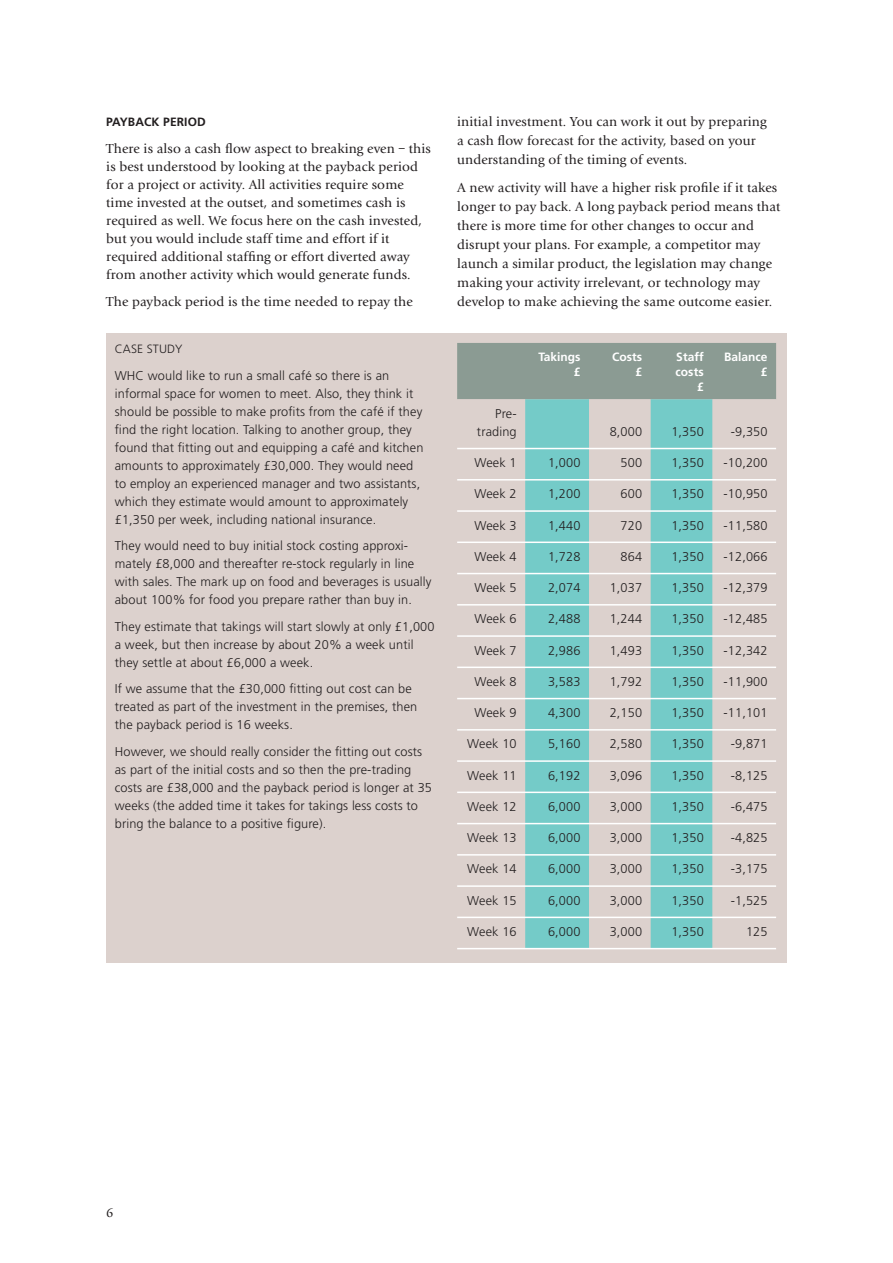
<style>
.page{position:relative;width:893px;height:1263px;background:#fff}
.page>*{position:absolute;margin:0;border:0;box-sizing:border-box;transform-origin:0 0}
.t1{font:13.5px/19px "Giovanni";letter-spacing:.01em;color:#231f20}
.t2{font:13.5px "Giovanni SCEF";color:#231f20}
.t3{font:300 12.75px/18px "Frutiger";letter-spacing:.01em;color:#231f20}
.t4{font:700 12px/15px "Frutiger";color:#fff;text-align:right}
.t5{font:700 12px "Frutiger";letter-spacing:.01em;color:#231f20}
.t6{font:300 12px "Frutiger";letter-spacing:.01em;color:#231f20}
</style>
<div class="page">
<div style="left:106px;top:333px;width:681px;height:630px;background:#dcd1cd"></div>
<div style="left:457px;top:343px;width:319px;height:56px;background:#8b9b93"></div>
<svg style="left:457px;top:399px;width:319px;height:549px"></svg>
<svg style="left:525px;top:399px;width:187px;height:549px;fill:#74cbc8"></svg>
<hr style="left:457px;top:448px;width:319px;height:1px;background:#fff">
<hr style="left:457px;top:479px;width:319px;height:2px;background:#fff">
<hr style="left:457px;top:510px;width:319px;height:2px;background:#fff">
<hr style="left:457px;top:542px;width:319px;height:1px;background:#fff">
<hr style="left:457px;top:573px;width:319px;height:1px;background:#fff">
<hr style="left:457px;top:604px;width:319px;height:2px;background:#fff">
<hr style="left:457px;top:635px;width:319px;height:2px;background:#fff">
<hr style="left:457px;top:667px;width:319px;height:1px;background:#fff">
<hr style="left:457px;top:698px;width:319px;height:1px;background:#fff">
<hr style="left:457px;top:729px;width:319px;height:2px;background:#fff">
<hr style="left:457px;top:760px;width:319px;height:2px;background:#fff">
<hr style="left:457px;top:792px;width:319px;height:1px;background:#fff">
<hr style="left:457px;top:823px;width:319px;height:1px;background:#fff">
<hr style="left:457px;top:854px;width:319px;height:2px;background:#fff">
<hr style="left:457px;top:885px;width:319px;height:2px;background:#fff">
<hr style="left:457px;top:917px;width:319px;height:1px;background:#fff">
<hr style="left:457px;top:948px;width:319px;height:1px;background:#fff">
<p class="t5" style="left:106px;top:117px;width:101px">PAYBACK PERIOD</p>
<p class="t1" style="left:106px;top:141px;width:326px;line-height:18px">There is also a cash flow aspect to breaking even – this is best understood by looking at the payback period for a project or activity. All activities require some time invested at the outset, and sometimes cash is required as well. We focus here on the cash invested, but you would include staff time and effort if it required additional staffing or effort diverted away from another activity which would generate funds.</p>
<p class="t1" style="left:106px;top:293px;width:308px">The payback period is the time needed to repay the</p>
<p class="t6" style="left:115px;top:344px;width:69px">CASE STUDY</p>
<p class="t3" style="left:115px;top:367px;width:310px">WHC would like to run a small café so there is an informal space for women to meet. Also, they think it should be possible to make profits from the café if they find the right location. Talking to another group, they found that fitting out and equipping a café and kitchen amounts to approximately £30,000. They would need to employ an experienced manager and two assistants, which they estimate would amount to approximately £1,350 per week, including national insurance.</p>
<p class="t3" style="left:115px;top:538px;width:318px">They would need to buy initial stock costing approxi&shy;mately £8,000 and thereafter re-stock regularly in line with sales. The mark up on food and beverages is usually about 100% for food you prepare rather than buy in.</p>
<p class="t3" style="left:115px;top:618px;width:321px">They estimate that takings will start slowly at only £1,000 a week, but then increase by about 20% a week until they settle at about £6,000 a week.</p>
<p class="t3" style="left:115px;top:681px;width:304px">If we assume that the £30,000 fitting out cost can be treated as part of the investment in the premises, then the payback period is 16 weeks.</p>
<p class="t3" style="left:115px;top:743px;width:319px">However, we should really consider the fitting out costs as part of the initial costs and so then the pre-trading costs are £38,000 and the payback period is longer at 35 weeks (the added time it takes for takings less costs to bring the balance to a positive figure).</p>
<p class="t1" style="left:457px;top:113px;width:311px">initial investment. You can work it out by preparing a cash flow forecast for the activity, based on your understanding of the timing of events.</p>
<p class="t1" style="left:457px;top:179px;width:325px">A new activity will have a higher risk profile if it takes longer to pay back. A long payback period means that there is more time for other changes to occur and disrupt your plans. For example, a competitor may launch a similar product, the legislation may change making your activity irrelevant, or technology may develop to make achieving the same outcome easier.</p>
<p class="t3" style="left:477px;top:405px;width:41px;text-align:right">Pre&shy;trading</p>
<p class="t4" style="left:538px;top:350px;width:44px">Takings £</p>
<p class="t4" style="left:612px;top:350px;width:31px">Costs £</p>
<p class="t4" style="left:675px;top:350px;width:30px">Staff costs £</p>
<p class="t4" style="left:724px;top:350px;width:45px">Balance £</p>
<p class="t3" style="left:610px;top:423px;width:34px">8,000</p>
<p class="t3" style="left:671px;top:423px;width:34px">1,350</p>
<p class="t3" style="left:731px;top:423px;width:38px">-9,350</p>
<p class="t3" style="left:474px;top:455px;width:44px">Week 1</p>
<p class="t3" style="left:548px;top:455px;width:34px">1,000</p>
<p class="t3" style="left:621px;top:455px;width:23px">500</p>
<p class="t3" style="left:671px;top:455px;width:34px">1,350</p>
<p class="t3" style="left:723px;top:455px;width:46px">-10,200</p>
<p class="t3" style="left:474px;top:486px;width:44px">Week 2</p>
<p class="t3" style="left:548px;top:486px;width:34px">1,200</p>
<p class="t3" style="left:621px;top:486px;width:23px">600</p>
<p class="t3" style="left:671px;top:486px;width:34px">1,350</p>
<p class="t3" style="left:723px;top:486px;width:46px">-10,950</p>
<p class="t3" style="left:474px;top:517px;width:44px">Week 3</p>
<p class="t3" style="left:548px;top:517px;width:34px">1,440</p>
<p class="t3" style="left:621px;top:517px;width:23px">720</p>
<p class="t3" style="left:671px;top:517px;width:34px">1,350</p>
<p class="t3" style="left:723px;top:517px;width:46px">-11,580</p>
<p class="t3" style="left:474px;top:548px;width:44px">Week 4</p>
<p class="t3" style="left:548px;top:548px;width:34px">1,728</p>
<p class="t3" style="left:621px;top:548px;width:23px">864</p>
<p class="t3" style="left:671px;top:548px;width:34px">1,350</p>
<p class="t3" style="left:723px;top:548px;width:46px">-12,066</p>
<p class="t3" style="left:474px;top:580px;width:44px">Week 5</p>
<p class="t3" style="left:548px;top:580px;width:34px">2,074</p>
<p class="t3" style="left:610px;top:580px;width:34px">1,037</p>
<p class="t3" style="left:671px;top:580px;width:34px">1,350</p>
<p class="t3" style="left:723px;top:580px;width:46px">-12,379</p>
<p class="t3" style="left:474px;top:611px;width:44px">Week 6</p>
<p class="t3" style="left:548px;top:611px;width:34px">2,488</p>
<p class="t3" style="left:610px;top:611px;width:34px">1,244</p>
<p class="t3" style="left:671px;top:611px;width:34px">1,350</p>
<p class="t3" style="left:723px;top:611px;width:46px">-12,485</p>
<p class="t3" style="left:474px;top:642px;width:44px">Week 7</p>
<p class="t3" style="left:548px;top:642px;width:34px">2,986</p>
<p class="t3" style="left:610px;top:642px;width:34px">1,493</p>
<p class="t3" style="left:671px;top:642px;width:34px">1,350</p>
<p class="t3" style="left:723px;top:642px;width:46px">-12,342</p>
<p class="t3" style="left:474px;top:673px;width:44px">Week 8</p>
<p class="t3" style="left:548px;top:673px;width:34px">3,583</p>
<p class="t3" style="left:610px;top:673px;width:34px">1,792</p>
<p class="t3" style="left:671px;top:673px;width:34px">1,350</p>
<p class="t3" style="left:723px;top:673px;width:46px">-11,900</p>
<p class="t3" style="left:474px;top:705px;width:44px">Week 9</p>
<p class="t3" style="left:548px;top:705px;width:34px">4,300</p>
<p class="t3" style="left:610px;top:705px;width:34px">2,150</p>
<p class="t3" style="left:671px;top:705px;width:34px">1,350</p>
<p class="t3" style="left:723px;top:705px;width:46px">-11,101</p>
<p class="t3" style="left:467px;top:736px;width:51px">Week 10</p>
<p class="t3" style="left:548px;top:736px;width:34px">5,160</p>
<p class="t3" style="left:610px;top:736px;width:34px">2,580</p>
<p class="t3" style="left:671px;top:736px;width:34px">1,350</p>
<p class="t3" style="left:731px;top:736px;width:38px">-9,871</p>
<p class="t3" style="left:467px;top:767px;width:51px">Week 11</p>
<p class="t3" style="left:548px;top:767px;width:34px">6,192</p>
<p class="t3" style="left:610px;top:767px;width:34px">3,096</p>
<p class="t3" style="left:671px;top:767px;width:34px">1,350</p>
<p class="t3" style="left:731px;top:767px;width:38px">-8,125</p>
<p class="t3" style="left:467px;top:798px;width:51px">Week 12</p>
<p class="t3" style="left:548px;top:798px;width:34px">6,000</p>
<p class="t3" style="left:610px;top:798px;width:34px">3,000</p>
<p class="t3" style="left:671px;top:798px;width:34px">1,350</p>
<p class="t3" style="left:731px;top:798px;width:38px">-6,475</p>
<p class="t3" style="left:467px;top:830px;width:51px">Week 13</p>
<p class="t3" style="left:548px;top:830px;width:34px">6,000</p>
<p class="t3" style="left:610px;top:830px;width:34px">3,000</p>
<p class="t3" style="left:671px;top:830px;width:34px">1,350</p>
<p class="t3" style="left:731px;top:830px;width:38px">-4,825</p>
<p class="t3" style="left:467px;top:861px;width:51px">Week 14</p>
<p class="t3" style="left:548px;top:861px;width:34px">6,000</p>
<p class="t3" style="left:610px;top:861px;width:34px">3,000</p>
<p class="t3" style="left:671px;top:861px;width:34px">1,350</p>
<p class="t3" style="left:731px;top:861px;width:38px">-3,175</p>
<p class="t3" style="left:467px;top:892px;width:51px">Week 15</p>
<p class="t3" style="left:548px;top:892px;width:34px">6,000</p>
<p class="t3" style="left:610px;top:892px;width:34px">3,000</p>
<p class="t3" style="left:671px;top:892px;width:34px">1,350</p>
<p class="t3" style="left:731px;top:892px;width:38px">-1,525</p>
<p class="t3" style="left:467px;top:923px;width:51px">Week 16</p>
<p class="t3" style="left:548px;top:923px;width:34px">6,000</p>
<p class="t3" style="left:610px;top:923px;width:34px">3,000</p>
<p class="t3" style="left:671px;top:923px;width:34px">1,350</p>
<p class="t3" style="left:746px;top:923px;width:23px">125</p>
<p class="t2" style="left:106px;top:1204px;width:9px">6</p>
</div>
